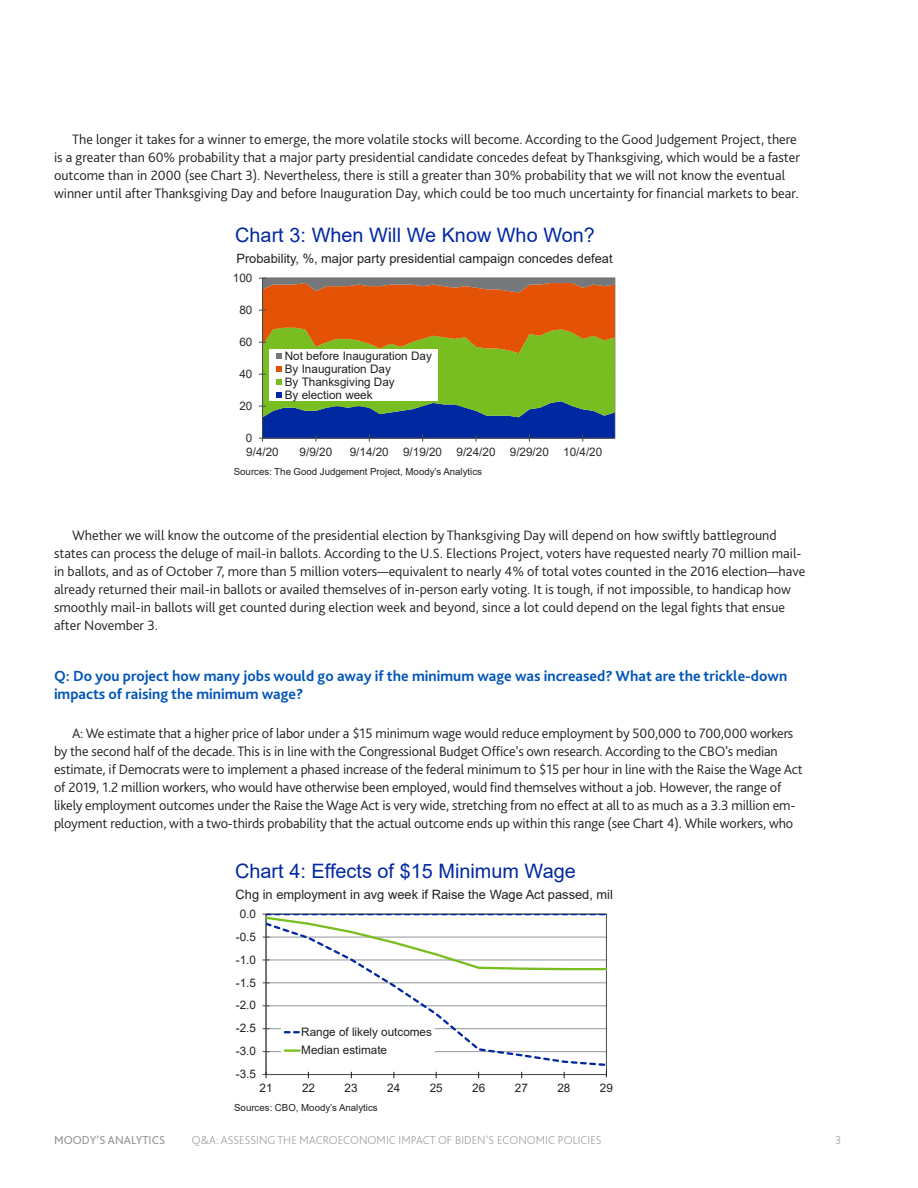
<style>
.page{position:relative;width:918px;height:1188px;background:#fff}
.page>*{position:absolute;margin:0;border:0;box-sizing:border-box;transform-origin:0 0}
.t1{font:19.8px "Arial";color:#0028a0}
.Question{font:700 15.3px/18px "Bliss Pro";color:#0054b7}
.Answer{font:300 14.25px/18px "Bliss Pro";color:#231f20}
.t2{font:12.9px "Arial";color:#231f20}
.t3{font:200 12px "Bliss Pro";letter-spacing:.005em;color:#919295}
.t4{font:12px "Bliss Pro";letter-spacing:.005em;color:#919295}
.t5{font:11.7px/13px "Arial";color:#231f20}
.t6{font:11.7px "Arial";color:#2b292a}
.t7{font:9.75px "Arial";color:#231f20}
</style>
<div class="page">
<svg style="left:259px;top:278px;width:356px;height:164px"></svg>
<hr style="left:266px;top:914px;width:1px;height:161px;background:#464b50">
<svg style="left:263px;top:914px;width:344px;height:57px"></svg>
<svg style="left:266px;top:921px;width:341px;height:146px"></svg>
<div style="left:281px;top:1023px;width:154px;height:37px;background:#fff"></div>
<svg style="left:285px;top:1031px;width:15px;height:2px"></svg>
<hr style="left:285px;top:1049px;width:15px;height:3px;background:#78be20">
<svg style="left:263px;top:1072px;width:7px;height:6px"></svg>
<p class="Answer" style="left:54px;top:130px;width:747px;text-indent:18px">The longer it takes for a winner to emerge, the more volatile stocks will become. According to the Good Judgement Project, there is a greater than 60% probability that a major party presidential candidate concedes defeat by Thanksgiving, which would be a faster outcome than in 2000 (see Chart 3). Nevertheless, there is still a greater than 30% probability that we will not know the eventual winner until after Thanksgiving Day and before Inauguration Day, which could be too much uncertainty for financial markets to bear.</p>
<p class="t1" style="left:235px;top:222px;width:361px">Chart 3: When Will We Know Who Won?</p>
<p class="t2" style="left:236px;top:249px;width:378px">Probability, %, major party presidential campaign concedes defeat</p>
<p class="t6" style="left:233px;top:270px;width:21px">100</p>
<p class="t6" style="left:239px;top:302px;width:15px">80</p>
<p class="t6" style="left:239px;top:334px;width:15px">60</p>
<p class="t6" style="left:239px;top:366px;width:15px">40</p>
<p class="t6" style="left:239px;top:398px;width:15px">20</p>
<p class="t6" style="left:246px;top:430px;width:8px">0</p>
<p class="t5" style="left:285px;top:349px;width:149px">Not before Inauguration Day<br>By Inauguration Day<br>By Thanksgiving Day<br>By election week</p>
<p class="t6" style="left:246px;top:444px;width:34px">9/4/20</p>
<p class="t6" style="left:300px;top:444px;width:34px">9/9/20</p>
<p class="t6" style="left:350px;top:444px;width:254px">9/14/20 9/19/20 9/24/20 9/29/20 10/4/20</p>
<p class="t7" style="left:234px;top:465px;width:250px">Sources: The Good Judgement Project, Moody’s Analytics</p>
<p class="Answer" style="left:54px;top:526px;width:753px;text-indent:18px">Whether we will know the outcome of the presidential election by Thanksgiving Day will depend on how swiftly battleground states can process the deluge of mail-in ballots. According to the U.S. Elections Project, voters have requested nearly 70 million mail&shy;in ballots, and as of October 7, more than 5 million voters—equivalent to nearly 4% of total votes counted in the 2016 election—have already returned their mail-in ballots or availed themselves of in-person early voting. It is tough, if not impossible, to handicap how smoothly mail-in ballots will get counted during election week and beyond, since a lot could depend on the legal fights that ensue after November 3.</p>
<p class="Question" style="left:54px;top:667px;width:735px">Q: Do you project how many jobs would go away if the minimum wage was increased? What are the trickle-down impacts of raising the minimum wage?</p>
<p class="Answer" style="left:54px;top:724px;width:750px;text-indent:18px">A: We estimate that a higher price of labor under a $15 minimum wage would reduce employment by 500,000 to 700,000 workers by the second half of the decade. This is in line with the Congressional Budget Office’s own research. According to the CBO’s median estimate, if Democrats were to implement a phased increase of the federal minimum to $15 per hour in line with the Raise the Wage Act of 2019, 1.2 million workers, who would have otherwise been employed, would find themselves without a job. However, the range of likely employment outcomes under the Raise the Wage Act is very wide, stretching from no effect at all to as much as a 3.3 million em&shy;ployment reduction, with a two-thirds probability that the actual outcome ends up within this range (see Chart 4). While workers, who</p>
<p class="t1" style="left:235px;top:858px;width:342px">Chart 4: Effects of $15 Minimum Wage</p>
<p class="t2" style="left:236px;top:885px;width:379px">Chg in employment in avg week if Raise the Wage Act passed, mil</p>
<p class="t5" style="left:240px;top:907px;width:18px">0.0</p>
<p class="t5" style="left:236px;top:930px;width:22px">-0.5</p>
<p class="t5" style="left:236px;top:953px;width:22px">-1.0</p>
<p class="t5" style="left:236px;top:976px;width:22px">-1.5</p>
<p class="t5" style="left:236px;top:999px;width:22px">-2.0</p>
<p class="t5" style="left:236px;top:1022px;width:22px">-2.5</p>
<p class="t5" style="left:236px;top:1045px;width:22px">-3.0</p>
<p class="t5" style="left:236px;top:1068px;width:22px">-3.5</p>
<p class="t5" style="left:301px;top:1023px;width:132px;line-height:18.3px">Range of likely outcomes<br>Median estimate</p>
<p class="t5" style="left:260px;top:1081px;width:15px">21</p>
<p class="t5" style="left:302px;top:1081px;width:15px">22</p>
<p class="t5" style="left:345px;top:1081px;width:15px">23</p>
<p class="t5" style="left:387px;top:1081px;width:15px">24</p>
<p class="t5" style="left:430px;top:1081px;width:15px">25</p>
<p class="t5" style="left:472px;top:1081px;width:15px">26</p>
<p class="t5" style="left:515px;top:1081px;width:15px">27</p>
<p class="t5" style="left:557px;top:1081px;width:15px">28</p>
<p class="t5" style="left:600px;top:1081px;width:15px">29</p>
<p class="t7" style="left:234px;top:1101px;width:145px">Sources: CBO, Moody’s Analytics</p>
<p class="t4" style="left:54px;top:1133px;width:113px">MOODY’S ANALYTICS</p>
<p class="t3" style="left:192px;top:1133px;width:411px">Q&amp;A: ASSESSING THE MACROECONOM IC IM PACT OF BIDEN’S ECONOM IC POLICIES</p>
<p class="t3" style="left:835px;top:1133px;width:8px">3</p>
</div>
